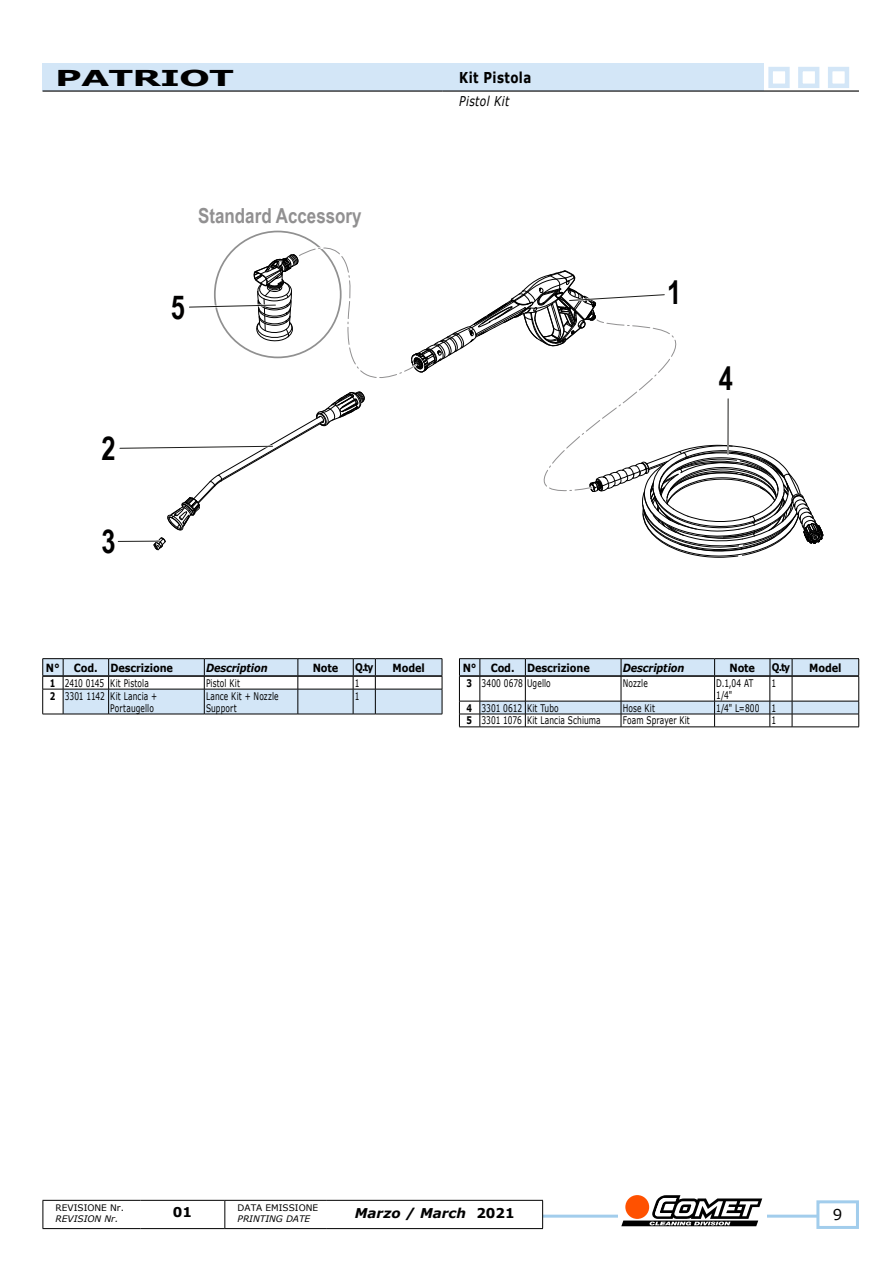
<style>
.page{position:relative;width:893px;height:1263px;background:#fff}
.page>*{position:absolute;margin:0;border:0;box-sizing:border-box;transform-origin:0 0}
.t1{font:700 33px "Arial Narrow";color:#010000;scale:.94 1}
.t2{font:700 21.9px "Verdana";letter-spacing:-.025em;color:#000;scale:1.67 1}
.t3{font:700 20.7px "Arial Narrow";color:#919091}
.t4{font:700 15px "Verdana";letter-spacing:.035em;color:#000;scale:.79 1}
.t5{font:15px "Verdana";color:#000}
.t6{font:italic 700 13.5px "Verdana";color:#000}
.t7{font:italic 13.5px "Verdana";letter-spacing:.035em;color:#000;scale:.79 1}
.t8{font:700 13.5px "Verdana";color:#000}
.t9{font:700 11.25px "Verdana";letter-spacing:-.01em;color:#000;scale:.87 1}
.t10{font:italic 700 11.25px "Verdana";letter-spacing:-.01em;color:#000;scale:.87 1}
.t11{font:10.5px/12px "Verdana";letter-spacing:.015em;color:#000;scale:.71 1}
.t12{font:700 10.5px "Verdana";color:#000;scale:.87 1}
.t13{font:9px "Verdana";color:#000}
.t14{font:italic 9px "Verdana";color:#000}
.s1{font-weight:700}
.s2{font-style:normal}
</style>
<div class="page">
<svg style="left:118px;top:230px;width:706px;height:328px"></svg>
<svg style="left:471px;top:305px;width:284px;height:210px"></svg>
<hr style="left:529px;top:1214px;width:297px;height:3px;background:#a2cdec">
<div style="left:818px;top:1202px;width:39px;height:25px;background:#fff"></div>
<div style="left:816px;top:1200px;width:43px;height:29px;border:3px solid #a2cdec"></div>
<svg style="left:618px;top:1198px;width:149px;height:29px"></svg>
<svg style="left:621px;top:1195px;width:141px;height:31px"></svg>
<div style="left:43px;top:63px;width:721px;height:27px;background:#d3e6f7"></div>
<hr style="left:43px;top:90px;width:399px;height:2px;background:#000">
<hr style="left:442px;top:90px;width:417px;height:2px;background:#000">
<div style="left:828px;top:67px;width:21px;height:21px;background:#fff;border:4px solid #d3e6f7"></div>
<div style="left:798px;top:67px;width:21px;height:21px;background:#fff;border:4px solid #d3e6f7"></div>
<div style="left:768px;top:67px;width:22px;height:21px;background:#fff;border:4px solid #d3e6f7"></div>
<hr style="left:43px;top:1228px;width:97px;height:1px;background:#000">
<hr style="left:140px;top:1228px;width:85px;height:1px;background:#000">
<hr style="left:225px;top:1228px;width:102px;height:1px;background:#000">
<hr style="left:327px;top:1228px;width:216px;height:1px;background:#000">
<svg style="left:43px;top:1200px;width:500px;height:28px"></svg>
<svg style="left:42px;top:658px;width:401px;height:57px"></svg>
<hr style="left:375px;top:675px;width:67px;height:1px;background:#000">
<svg style="left:459px;top:658px;width:400px;height:70px"></svg>
<hr style="left:792px;top:675px;width:67px;height:1px;background:#000">
<h2 class="t2" style="left:55px;top:62px;width:108px">PATRIOT</h2>
<h3 class="t4" style="left:459px;top:66px;width:93px">Kit Pistola</h3>
<p class="t7" style="left:459px;top:91px;width:65px">Pistol Kit</p>
<h1 class="t1" style="left:101px;top:423px;width:17px">2</h1>
<h1 class="t1" style="left:101px;top:516px;width:17px">3</h1>
<h3 class="t3" style="left:198px;top:200px;width:165px">Standard Accessory</h3>
<h1 class="t1" style="left:171px;top:282px;width:17px">5</h1>
<h1 class="t1" style="left:667px;top:267px;width:17px">1</h1>
<h1 class="t1" style="left:719px;top:353px;width:17px">4</h1>
<p class="t9" style="left:46px;top:659px;width:148px">N° Cod. Descrizione</p>
<p class="t10" style="left:206px;top:659px;width:72px">Description</p>
<p class="t9" style="left:313px;top:659px;width:31px">Note</p>
<p class="t12" style="left:355px;top:660px;width:22px">Q.ty</p>
<p class="t9" style="left:393px;top:659px;width:39px">Model</p>
<p class="t9" style="left:463px;top:659px;width:148px">N° Cod. Descrizione</p>
<p class="t10" style="left:623px;top:659px;width:72px">Description</p>
<p class="t9" style="left:729px;top:659px;width:31px">Note</p>
<p class="t12" style="left:772px;top:660px;width:22px">Q.ty</p>
<p class="t9" style="left:809px;top:659px;width:39px">Model</p>
<p class="t11" style="left:50px;top:677px;width:141px"><span class="s1">1</span> 2410 0145 Kit Pistola</p>
<p class="t11" style="left:206px;top:677px;width:49px">Pistol Kit</p>
<p class="t11" style="left:355px;top:677px;width:8px">1</p>
<p class="t11" style="left:110px;top:690px;width:68px;text-indent:-60px"><span class="s1">2</span> 3301 1142 Kit Lancia +<br>Portaugello</p>
<p class="t11" style="left:206px;top:690px;width:104px">Lance Kit + Nozzle<br>Support</p>
<p class="t11" style="left:355px;top:690px;width:8px">1</p>
<p class="t11" style="left:467px;top:677px;width:120px"><span class="s1">3</span> 3400 0678 Ugello</p>
<p class="t11" style="left:623px;top:677px;width:37px">Nozzle</p>
<p class="t11" style="left:716px;top:677px;width:54px">D.1,04 AT<br>1/4"</p>
<p class="t11" style="left:772px;top:677px;width:8px">1</p>
<p class="t11" style="left:467px;top:702px;width:131px"><span class="s1">4</span> 3301 0612 Kit Tubo</p>
<p class="t11" style="left:623px;top:702px;width:47px">Hose Kit</p>
<p class="t11" style="left:716px;top:702px;width:86px">1/4" L=800 1</p>
<p class="t11" style="left:467px;top:714px;width:190px"><span class="s1">5</span> 3301 1076 Kit Lancia Schiuma</p>
<p class="t11" style="left:623px;top:714px;width:96px">Foam Sprayer Kit</p>
<p class="t11" style="left:771px;top:714px;width:8px">1</p>
<p class="t13" style="left:56px;top:1201px;width:70px">REVISIONE Nr.</p>
<p class="t14" style="left:56px;top:1212px;width:64px">REVISION Nr.</p>
<p class="t8" style="left:173px;top:1203px;width:21px">01</p>
<p class="t13" style="left:238px;top:1201px;width:82px">DATA EMISSIONE</p>
<p class="t14" style="left:238px;top:1212px;width:74px">PRINTING DATE</p>
<p class="t6" style="left:355px;top:1204px;width:161px">Marzo / March <span class="s2">2021</span></p>
<h3 class="t5" style="left:833px;top:1204px;width:11px">9</h3>
</div>
